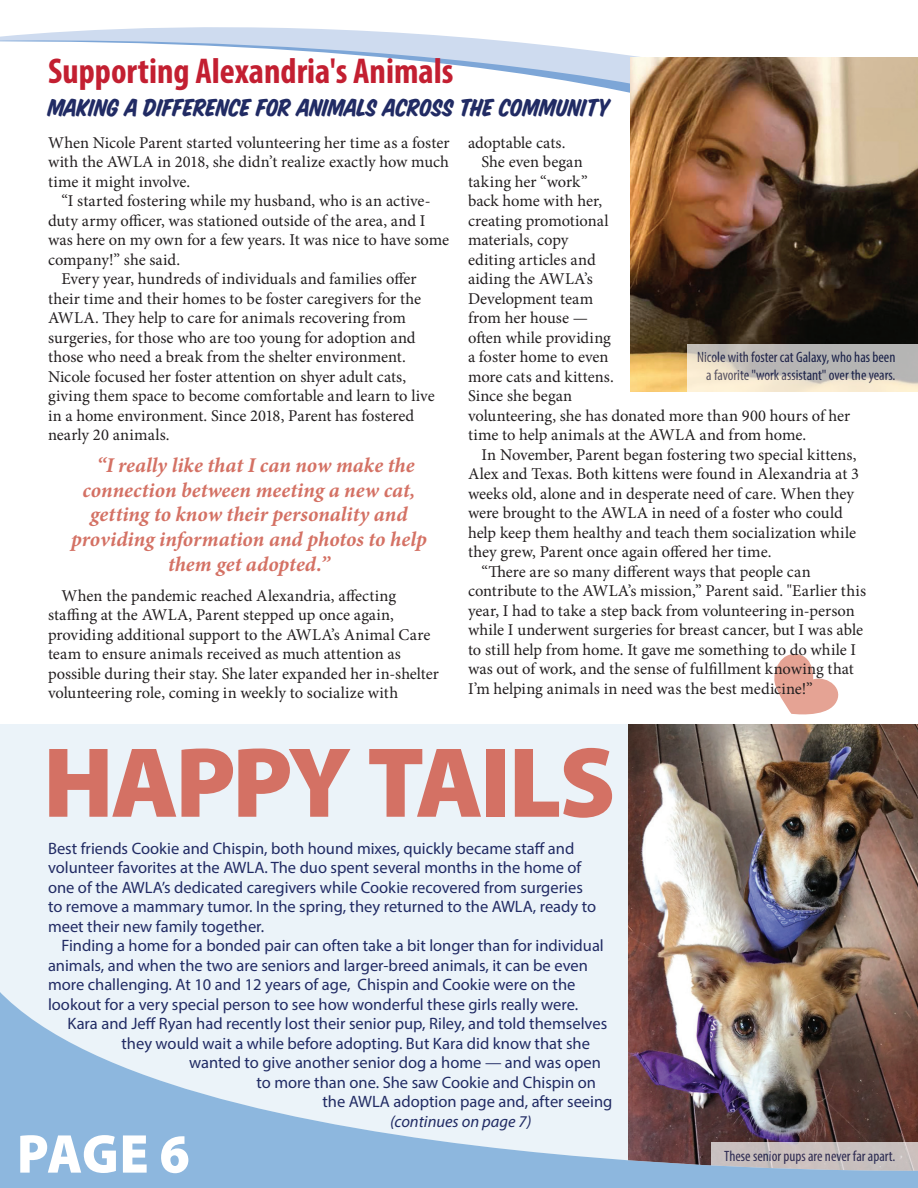
<style>
.page{position:relative;width:918px;height:1188px;background:#fff}
.page>*{position:absolute;margin:0;border:0;box-sizing:border-box;transform-origin:0 0}
.t1{font:900 100.5px "Myriad Pro";letter-spacing:-.035em;color:#d47164}
.t2{font:900 55.2px "Myriad Pro";color:#fff;scale:.95 1}
.t3{font:700 condensed 36px "Myriad Pro";color:#c31f31}
.t4{font:27px "House Slant";color:#212b64}
.t5{font:italic 700 21px "Minion Pro";color:#d47164}
.t6{font:16.5px/19.5px "Minion Pro";color:#231f20;text-align:justify}
.t7{font:16.5px/19.5px "Myriad Pro";color:#212b64}
.t8{font:italic 16.5px "Myriad Pro";color:#212b64}
.t9{font:condensed 15px/18px "Myriad Pro";color:#212b64;text-align:right}
.s1{font-stretch:condensed}
</style>
<div class="page">
<svg style="left:0;top:27px;width:918px;height:179px"></svg>
<div style="left:0;top:725px;width:918px;height:463px;background:#ebf3f9"></div>
<img style="left:629px;top:725px;width:289px;height:231px">
<img style="left:631px;top:58px;width:287px;height:334px">
<svg style="left:687px;top:344px;width:231px;height:48px;fill:#bcb8b5"></svg>
<svg style="left:0;top:956px;width:918px;height:232px"></svg>
<svg style="left:774px;top:654px;width:65px;height:61px"></svg>
<h3 class="t3" style="left:48px;top:49px;width:407px">Supporting Alexandria's Animals</h3>
<h3 class="t4" style="left:48px;top:91px;width:564px">MAKING A DIFFERENCE FOR ANIMALS ACROSS THE COMMUNITY</h3>
<p class="t6" style="left:48px;top:133px;width:403px">When Nicole Parent started volunteering her time as a foster with the AWLA in 2018, she didn’t realize exactly how much time it might involve.</p>
<p class="t6" style="left:61px;top:191px;width:371px">“I started fostering while my husband, who is an active-</p>
<p class="t6" style="left:48px;top:211px;width:379px">duty army officer, was stationed outside of the area, and I</p>
<p class="t6" style="left:48px;top:230px;width:403px">was here on my own for a few years. It was nice to have some</p>
<p class="t6" style="left:48px;top:250px;width:134px">company!” she said.</p>
<p class="t6" style="left:61px;top:269px;width:357px">Every year, hundreds of individuals and families offer</p>
<p class="t6" style="left:48px;top:289px;width:375px">their time and their homes to be foster caregivers for the</p>
<p class="t6" style="left:48px;top:308px;width:359px">AWLA. They help to care for animals recovering from</p>
<p class="t6" style="left:48px;top:328px;width:369px">surgeries, for those who are too young for adoption and</p>
<p class="t6" style="left:48px;top:347px;width:359px">those who need a break from the shelter environment.</p>
<p class="t6" style="left:48px;top:367px;width:360px">Nicole focused her foster attention on shyer adult cats,</p>
<p class="t6" style="left:48px;top:386px;width:388px">giving them space to become comfortable and learn to live</p>
<p class="t6" style="left:48px;top:406px;width:368px">in a home environment. Since 2018, Parent has fostered</p>
<p class="t6" style="left:48px;top:425px;width:123px">nearly 20 animals.</p>
<p class="t5" style="left:97px;top:450px;width:319px">“I really like that I can now make the</p>
<p class="t5" style="left:82px;top:475px;width:334px">connection between meeting a new cat,</p>
<p class="t5" style="left:90px;top:500px;width:319px">getting to know their personality and</p>
<p class="t5" style="left:71px;top:524px;width:357px">providing information and photos to help</p>
<p class="t5" style="left:168px;top:549px;width:163px">them get adopted.”</p>
<p class="t6" style="left:48px;top:586px;width:393px;text-align:left;text-indent:13px">When the pandemic reached Alexandria, affecting staffing at the AWLA, Parent stepped up once again, providing additional support to the AWLA’s Animal Care team to ensure animals received as much attention as possible during their stay. She later expanded her in-shelter volunteering role, coming in weekly to socialize with</p>
<p class="t6" style="left:468px;top:133px;width:99px">adoptable cats.</p>
<p class="t6" style="left:482px;top:152px;width:103px">She even began</p>
<p class="t6" style="left:468px;top:172px;width:121px">taking her “work”</p>
<p class="t6" style="left:468px;top:191px;width:136px">back home with her,</p>
<p class="t6" style="left:468px;top:211px;width:142px">creating promotional</p>
<p class="t6" style="left:468px;top:230px;width:102px">materials, copy</p>
<p class="t6" style="left:468px;top:250px;width:129px">editing articles and</p>
<p class="t6" style="left:468px;top:269px;width:126px">aiding the AWLA’s</p>
<p class="t6" style="left:468px;top:289px;width:127px">Development team</p>
<p class="t6" style="left:468px;top:308px;width:122px">from her house —</p>
<p class="t6" style="left:468px;top:328px;width:145px">often while providing</p>
<p class="t6" style="left:468px;top:347px;width:142px">a foster home to even</p>
<p class="t6" style="left:468px;top:367px;width:147px">more cats and kittens.</p>
<p class="t6" style="left:468px;top:386px;width:106px">Since she began</p>
<p class="t6" style="left:468px;top:406px;width:384px">volunteering, she has donated more than 900 hours of her</p>
<p class="t6" style="left:468px;top:425px;width:340px">time to help animals at the AWLA and from home.</p>
<p class="t6" style="left:482px;top:445px;width:377px">In November, Parent began fostering two special kittens,</p>
<p class="t6" style="left:468px;top:464px;width:393px">Alex and Texas. Both kittens were found in Alexandria at 3</p>
<p class="t6" style="left:468px;top:484px;width:388px">weeks old, alone and in desperate need of care. When they</p>
<p class="t6" style="left:468px;top:503px;width:376px">were brought to the AWLA in need of a foster who could</p>
<p class="t6" style="left:468px;top:523px;width:390px">help keep them healthy and teach them socialization while</p>
<p class="t6" style="left:468px;top:542px;width:305px">they grew, Parent once again offered her time.</p>
<p class="t6" style="left:482px;top:562px;width:331px">“There are so many different ways that people can</p>
<p class="t6" style="left:468px;top:581px;width:400px">contribute to the AWLA’s mission,” Parent said. "Earlier this</p>
<p class="t6" style="left:468px;top:601px;width:388px">year, I had to take a step back from volunteering in-person</p>
<p class="t6" style="left:468px;top:620px;width:397px">while I underwent surgeries for breast cancer, but I was able</p>
<p class="t6" style="left:468px;top:640px;width:390px">to still help from home. It gave me something to do while I</p>
<p class="t6" style="left:468px;top:659px;width:387px">was out of work, and the sense of fulfillment knowing that</p>
<p class="t6" style="left:468px;top:679px;width:346px">I’m helping animals in need was the best medicine!”</p>
<p class="t9" style="left:697px;top:348px;width:200px">Nicole with foster cat Galaxy, who has been a favorite "work assistant" over the years.</p>
<h1 class="t1" style="left:43px;top:716px;width:574px">HAPPY TAILS</h1>
<p class="t7" style="left:48px;top:838px;width:550px">Best friends Cookie and Chispin, both hound mixes, quickly became staff and volunteer favorites at the AWLA. The duo spent several months in the home of one of the AWLA’s dedicated caregivers while Cookie recovered from surgeries to remove a mammary tumor. In the spring, they returned to the AWLA, ready to meet their new family together.</p>
<p class="t7" style="left:48px;top:935px;width:557px;text-indent:13px">Finding a home for a bonded pair can often take a bit longer than for individual animals, and when the two are seniors and larger-breed animals, it can be even more challenging. At 10 and 12 years of age, Chispin and Cookie were on the lookout for a very special person to see how wonderful these girls really were.</p>
<p class="t7" style="left:68px;top:1013px;width:541px">Kara and Jeff Ryan had recently lost their senior pup, Riley, and told themselves</p>
<p class="t7" style="left:122px;top:1033px;width:470px">they would wait a while before adopting. But Kara did know that she</p>
<p class="t7" style="left:189px;top:1052px;width:413px">wanted to give another senior dog a home <span class="s1">—</span> and was open</p>
<p class="t7" style="left:257px;top:1072px;width:341px">to more than one. She saw Cookie and Chispin on</p>
<p class="t7" style="left:323px;top:1091px;width:291px">the AWLA adoption page and, after seeing</p>
<p class="t8" style="left:390px;top:1111px;width:143px">(continues on page 7)</p>
<h2 class="t2" style="left:17px;top:1117px;width:183px">PAGE 6</h2>
<p class="t9" style="left:724px;top:1147px;width:173px">These senior pups are never far apart.</p>
</div>
